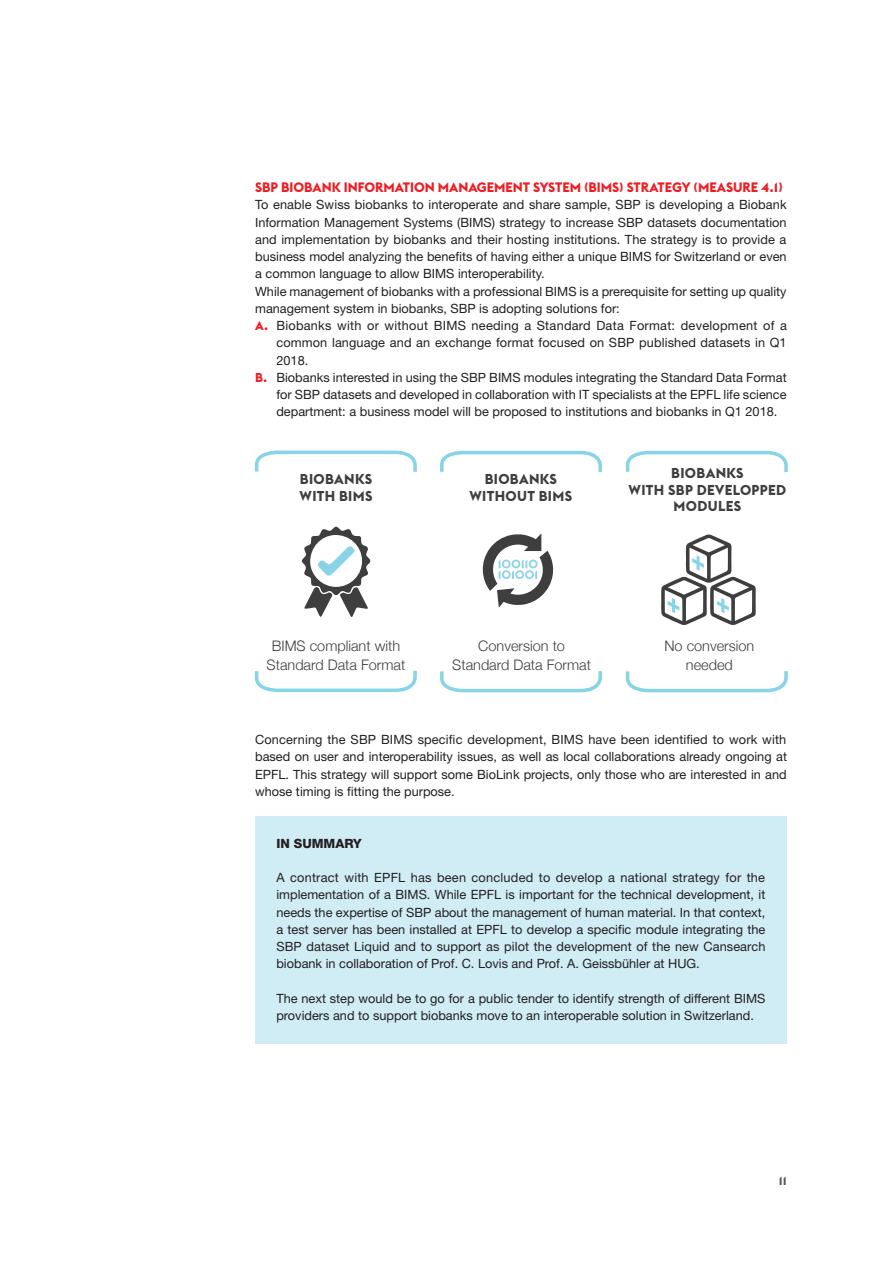
<style>
.page{position:relative;width:893px;height:1263px;background:#fff}
.page>*{position:absolute;margin:0;border:0;box-sizing:border-box;transform-origin:0 0}
.t1{font:300 14.55px/18.9px "Helvetica Neue";color:#3e3e3f;text-align:center}
.t2{font:700 14.1px/17px "Euclid Flex";letter-spacing:.025em;color:#3e3e3f;text-align:center}
.t3{font:700 13.5px "Euclid Flex";color:#ee1d23}
.t4{font:12.75px/17.2px "Helvetica Neue";color:#231f20;text-align:justify}
.t5{font:12.75px "Helvetica Neue";letter-spacing:.02em;color:#231f20}
.t6{font:800 12.75px "Helvetica Neue";color:#231f20}
.t7{font:700 12px "Euclid Flex";color:#57585a}
.s1{font-family:"Euclid Flex";font-weight:700;color:#ee1d23}
</style>
<div class="page">
<div style="left:255px;top:816px;width:532px;height:56px;background:#d0ecf4"></div>
<div style="left:255px;top:851px;width:532px;height:141px;background:#d0ecf4"></div>
<div style="left:255px;top:971px;width:532px;height:73px;background:#d0ecf4"></div>
<svg style="left:254px;top:450px;width:163px;height:22px"></svg>
<svg style="left:301px;top:526px;width:70px;height:91px"></svg>
<svg style="left:254px;top:670px;width:163px;height:23px"></svg>
<svg style="left:661px;top:534px;width:95px;height:91px"></svg>
<svg style="left:625px;top:450px;width:163px;height:22px"></svg>
<svg style="left:625px;top:671px;width:163px;height:22px"></svg>
<svg style="left:440px;top:450px;width:162px;height:22px"></svg>
<svg style="left:440px;top:671px;width:162px;height:22px"></svg>
<svg style="left:482px;top:533px;width:71px;height:75px"></svg>
<p class="t3" style="left:255px;top:179px;width:529px">SBP BIOBANK INFORMATION MANAGEMENT SYSTEM (BIMS) STRATEGY (MEASURE 4.1)</p>
<p class="t4" style="left:255px;top:196px;width:533px">To enable Swiss biobanks to interoperate and share sample, SBP is developing a Biobank</p>
<p class="t4" style="left:255px;top:213px;width:533px">Information Management Systems (BIMS) strategy to increase SBP datasets documentation</p>
<p class="t4" style="left:255px;top:230px;width:533px">and implementation by biobanks and their hosting institutions. The strategy is to provide a</p>
<p class="t4" style="left:255px;top:248px;width:533px">business model analyzing the benefits of having either a unique BIMS for Switzerland or even</p>
<p class="t4" style="left:255px;top:265px;width:291px">a common language to allow BIMS interoperability.</p>
<p class="t4" style="left:255px;top:282px;width:533px">While management of biobanks with a professional BIMS is a prerequisite for setting up quality</p>
<p class="t4" style="left:255px;top:299px;width:366px">management system in biobanks, SBP is adopting solutions for:</p>
<p class="t5" style="left:255px;top:318px;width:533px"><span class="s1">A.</span> Biobanks with or without BIMS needing a Standard Data Format: development of a</p>
<p class="t4" style="left:276px;top:334px;width:512px">common language and an exchange format focused on SBP published datasets in Q1</p>
<p class="t4" style="left:276px;top:351px;width:33px">2018.</p>
<p class="t4" style="left:255px;top:368px;width:533px"><span class="s1">B.</span> Biobanks interested in using the SBP BIMS modules integrating the Standard Data Format</p>
<p class="t4" style="left:276px;top:386px;width:512px">for SBP datasets and developed in collaboration with IT specialists at the EPFL life science</p>
<p class="t4" style="left:276px;top:403px;width:502px">department: a business model will be proposed to institutions and biobanks in Q1 2018.</p>
<p class="t2" style="left:300px;top:471px;width:74px;text-align:left">BIOBANKS<br>WITH BIMS</p>
<p class="t2" style="left:469px;top:471px;width:104px">BIOBANKS<br>WITHOUT BIMS</p>
<p class="t2" style="left:629px;top:464px;width:159px">BIOBANKS<br>WITH SBP DEVELOPPED<br>MODULES</p>
<p class="t1" style="left:267px;top:635px;width:140px">BIMS compliant with<br>Standard Data Format</p>
<p class="t1" style="left:452px;top:635px;width:140px">Conversion to<br>Standard Data Format</p>
<p class="t1" style="left:664px;top:635px;width:91px">No conversion needed</p>
<p class="t4" style="left:255px;top:731px;width:533px">Concerning the SBP BIMS specific development, BIMS have been identified to work with based on user and interoperability issues, as well as local collaborations already ongoing at EPFL. This strategy will support some BioLink projects, only those who are interested in and whose timing is fitting the purpose.</p>
<p class="t6" style="left:276px;top:835px;width:87px">IN SUMMARY</p>
<p class="t4" style="left:276px;top:869px;width:490px">A contract with EPFL has been concluded to develop a national strategy for the implementation of a BIMS. While EPFL is important for the technical development, it needs the expertise of SBP about the management of human material. In that context, a test server has been installed at EPFL to develop a specific module integrating the SBP dataset Liquid and to support as pilot the development of the new Cansearch biobank in collaboration of Prof. C. Lovis and Prof. A. Geissbühler at HUG.</p>
<p class="t4" style="left:276px;top:989px;width:491px">The next step would be to go for a public tender to identify strength of different BIMS providers and to support biobanks move to an interoperable solution in Switzerland.</p>
<p class="t7" style="left:779px;top:1174px;width:9px">11</p>
</div>
